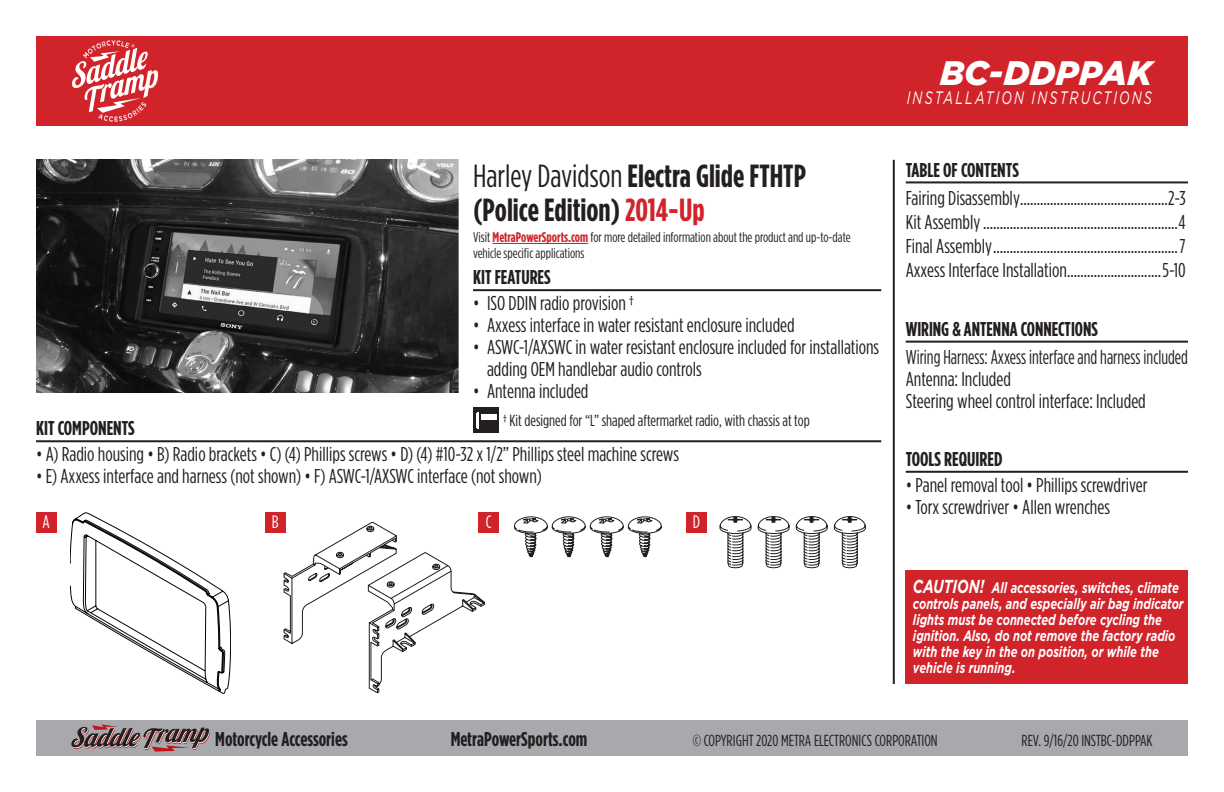
<style>
.page{position:relative;width:1224px;height:792px;background:#fff}
.page>*{position:absolute;margin:0;border:0;box-sizing:border-box;transform-origin:0 0}
.t1{font:italic 900 34px "Gotham";letter-spacing:.005em;color:#fff}
.t2{font:700 32px/34px "Gotham Condensed";color:#231f20}
.t3{font:20px/24px "Gotham Condensed";color:#231f20}
.t4{font:700 20px "Gotham Condensed";color:#231f20}
.t5{font:20px/22px "Gotham Condensed";color:#231f20;scale:.9 1}
.t6{font:italic 18px "Gotham";letter-spacing:.165em;color:#fff;scale:.7 1}
.t7{font:18px "Gotham Condensed";color:#fff}
.t8{font:16px "Gotham Condensed";color:#231f20}
.t9{font:italic 700 15px/16px "Gotham";color:#fff;scale:.74 1}
.t10{font:14px/16px "Gotham Condensed";color:#231f20}
.s1{font-weight:400}
.s2{color:#d1232a}
.s3{font-weight:700;color:#d1232a}
.s4{font-size:18.8px}
</style>
<div class="page">
<div style="left:36px;top:720px;width:1152px;height:36px;background:#a8a9ad"></div>
<hr style="left:893px;top:160px;width:2px;height:524px;background:#231f20">
<div style="left:36px;top:36px;width:1152px;height:90px;background:#d1232a"></div>
<div style="left:906px;top:570px;width:282px;height:114px;background:#d1232a"></div>
<svg style="left:72px;top:40px;width:86px;height:82px"></svg>
<svg style="left:71px;top:724px;width:139px;height:28px"></svg>
<img style="left:36px;top:160px;width:423px;height:232px">
<hr style="left:473px;top:289px;width:408px;height:2px;background:#231f20">
<hr style="left:36px;top:440px;width:845px;height:2px;background:#231f20">
<hr style="left:906px;top:471px;width:282px;height:2px;background:#231f20">
<hr style="left:906px;top:341px;width:282px;height:2px;background:#231f20">
<hr style="left:906px;top:181px;width:282px;height:2px;background:#231f20">
<svg style="left:70px;top:513px;width:161px;height:181px"></svg>
<svg style="left:284px;top:522px;width:201px;height:171px"></svg>
<svg style="left:514px;top:516px;width:148px;height:42px"></svg>
<svg style="left:720px;top:516px;width:146px;height:52px"></svg>
<div style="left:36px;top:513px;width:21px;height:20px;background:#d1232a"></div>
<div style="left:265px;top:513px;width:21px;height:20px;background:#d1232a"></div>
<div style="left:479px;top:513px;width:20px;height:20px;background:#d1232a"></div>
<div style="left:686px;top:513px;width:21px;height:20px;background:#d1232a"></div>
<hr style="left:493px;top:243px;width:95px;height:1px;background:#d1232a">
<div style="left:474px;top:408px;width:25px;height:25px;background:#231f20"></div>
<svg style="left:476px;top:412px;width:3px;height:16px"></svg>
<div style="left:481px;top:414px;width:16px;height:6px;background:#fff"></div>
<h1 class="t1" style="left:940px;top:53px;width:213px">BC-DDPPAK</h1>
<h2 class="t2" style="left:473px;top:158px;width:334px"><span class="s1">Harley Davidson</span> Electra Glide FTHTP (Police Edition) <span class="s2">2014-Up</span></h2>
<p class="t10" style="left:473px;top:229px;width:379px">Visit <span class="s3">MetraPowerSports.com</span> for more detailed information about the product and up-to-date vehicle specific applications</p>
<p class="t4" style="left:473px;top:266px;width:79px">KIT FEATURES</p>
<p class="t3" style="left:473px;top:291px;width:162px">• ISO DDIN radio provision †</p>
<p class="t3" style="left:473px;top:313px;width:323px">• Axxess interface in water resistant enclosure included</p>
<p class="t3" style="left:487px;top:336px;width:394px;line-height:22px;text-indent:-14px">• ASWC-1/AXSWC in water resistant enclosure included for installations adding OEM handlebar audio controls</p>
<p class="t3" style="left:473px;top:379px;width:117px">• Antenna included</p>
<p class="t8" style="left:503px;top:412px;width:308px">† Kit designed for “L” shaped aftermarket radio, with chassis at top</p>
<p class="t4" style="left:36px;top:417px;width:100px">KIT COMPONENTS</p>
<p class="t3" style="left:36px;top:442px;width:644px">• A) Radio housing • B) Radio brackets • C) (4) Phillips screws • D) (4) #10-32 x 1/2” Phillips steel machine screws</p>
<p class="t3" style="left:36px;top:464px;width:507px">• E) Axxess interface and harness (not shown) • F) ASWC-1/AXSWC interface (not shown)</p>
<p class="t7" style="left:43px;top:512px;width:9px">A</p>
<p class="t7" style="left:272px;top:512px;width:8px">B</p>
<p class="t7" style="left:486px;top:512px;width:7px">C</p>
<p class="t7" style="left:693px;top:512px;width:9px">D</p>
<p class="t6" style="left:907px;top:88px;width:352px">INSTALLATION INSTRUCTIONS</p>
<p class="t4" style="left:906px;top:158px;width:115px">TABLE OF CONTENTS</p>
<p class="t3" style="left:906px;top:185px;width:282px;text-align:justify">Fairing Disassembly............................................2-3<br>Kit Assembly..........................................................4<br>Final Assembly.......................................................7<br>Axxess Interface Installation............................5-10</p>
<p class="t4" style="left:906px;top:317px;width:194px">WIRING &amp; ANTENNA CONNECTIONS</p>
<p class="t5" style="left:906px;top:345px;width:315px">Wiring Harness: Axxess interface and harness included<br>Antenna: Included<br>Steering wheel control interface: Included</p>
<p class="t4" style="left:906px;top:448px;width:98px">TOOLS REQUIRED</p>
<p class="t3" style="left:906px;top:472px;width:243px">• Panel removal tool • Phillips screwdriver</p>
<p class="t3" style="left:906px;top:494px;width:206px">• Torx screwdriver • Allen wrenches</p>
<p class="t9" style="left:913px;top:580px;width:367px"><span class="s4">CAUTION!</span> All accessories, switches, climate controls panels, and especially air bag indicator lights must be connected before cycling the ignition. Also, do not remove the factory radio with the key in the on position, or while the vehicle is running.</p>
<p class="t4" style="left:215px;top:728px;width:134px">Motorcycle Accessories</p>
<p class="t4" style="left:451px;top:728px;width:138px">MetraPowerSports.com</p>
<p class="t8" style="left:693px;top:732px;width:247px">© COPYRIGHT 2020 METRA ELECTRONICS CORPORATION</p>
<p class="t8" style="left:1022px;top:732px;width:133px">REV. 9/16/20 INSTBC-DDPPAK</p>
</div>
